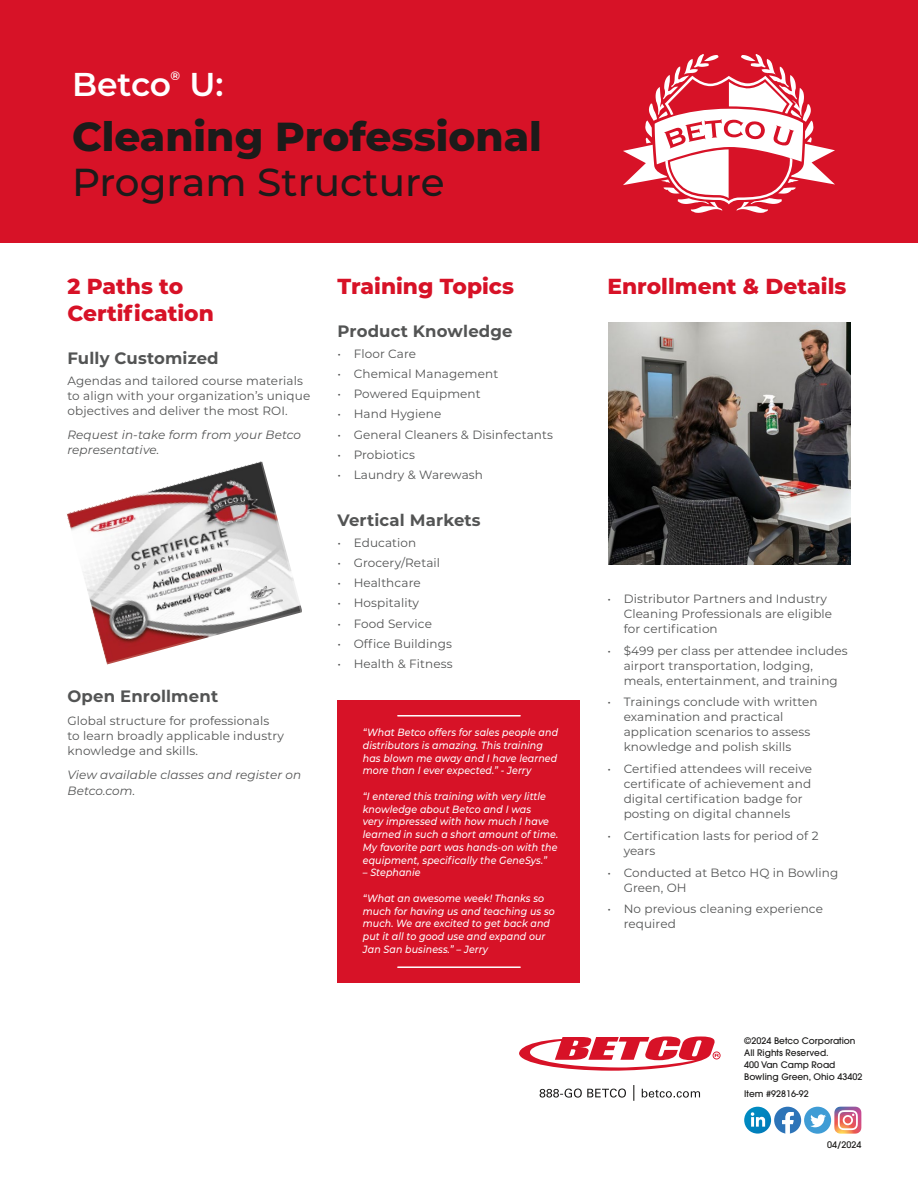
<style>
.page{position:relative;width:918px;height:1188px;background:#fff}
.page>*{position:absolute;margin:0;border:0;box-sizing:border-box;transform-origin:0 0}
.t1{font:800 40.5px "Montserrat";color:#1c1b1a}
.t2{font:500 39px "Montserrat";color:#1c1b1a}
.t3{font:600 33px "Montserrat";letter-spacing:-.005em;color:#fff}
.t4{font:800 21.75px/26.2px "Montserrat";color:#d71227}
.t5{font:700 16.5px "Montserrat";letter-spacing:.01em;color:#535454}
.t6{font:600 12.3px "Montserrat";color:#fff}
.t7{font:12px/15px "Montserrat";letter-spacing:.01em;color:#535454}
.t8{font:italic 12px/15px "Montserrat";letter-spacing:.01em;color:#535454}
.t9{font:italic 500 10.5px/12.8px "Montserrat";letter-spacing:.01em;color:#fff;scale:.9 1}
.t10{font:500 9px/12px "ITC Avant Garde Pro";color:#1c1b1a}
</style>
<div class="page">
<div style="left:0;top:0;width:918px;height:243px;background:#d71227"></div>
<svg style="left:540px;top:1085px;width:160px;height:16px"></svg>
<svg style="left:519px;top:1036px;width:202px;height:35px"></svg>
<div style="left:804px;top:1107px;width:27px;height:27px;background:#3f9cd5;border-radius:50%"></div>
<svg style="left:810px;top:1114px;width:16px;height:13px"></svg>
<svg style="left:774px;top:1107px;width:27px;height:27px"></svg>
<img style="left:744px;top:1107px;width:27px;height:27px">
<img style="left:834px;top:1107px;width:27px;height:27px">
<svg style="left:838px;top:1110px;width:20px;height:20px"></svg>
<svg style="left:623px;top:54px;width:212px;height:159px"></svg>
<div style="left:338px;top:700px;width:242px;height:283px;background:#d71227"></div>
<hr style="left:398px;top:715px;width:122px;height:2px;background:#fff">
<hr style="left:398px;top:966px;width:122px;height:2px;background:#fff">
<img style="left:67px;top:461px;width:235px;height:203px">
<img style="left:608px;top:322px;width:242px;height:242px">
<h3 class="t3" style="left:72px;top:61px;width:101px">Betco</h3>
<p class="t6" style="left:171px;top:67px;width:11px">®</p>
<h3 class="t3" style="left:189px;top:61px;width:36px">U:</h3>
<h1 class="t1" style="left:72px;top:106px;width:471px">Cleaning Professional</h1>
<h2 class="t2" style="left:72px;top:154px;width:374px">Program Structure</h2>
<h3 class="t4" style="left:68px;top:272px;width:148px">2 Paths to<br>Certification</h3>
<h3 class="t5" style="left:68px;top:346px;width:153px">Fully Customized</h3>
<p class="t7" style="left:68px;top:373px;width:244px">Agendas and tailored course materials to align with your organization’s unique objectives and deliver the most ROI.</p>
<p class="t8" style="left:68px;top:427px;width:235px">Request in-take form from your Betco representative.</p>
<h3 class="t5" style="left:68px;top:684px;width:152px">Open Enrollment</h3>
<p class="t7" style="left:68px;top:713px;width:218px">Global structure for professionals to learn broadly applicable industry knowledge and skills.</p>
<p class="t8" style="left:68px;top:766px;width:235px;line-height:16.5px">View available classes and register on<br>Betco.com.</p>
<h3 class="t4" style="left:338px;top:272px;width:178px">Training Topics</h3>
<h3 class="t5" style="left:338px;top:320px;width:177px">Product Knowledge</h3>
<p class="t7" style="left:338px;top:345px;width:80px">• Floor Care</p>
<p class="t7" style="left:338px;top:366px;width:162px">• Chemical Management</p>
<p class="t7" style="left:338px;top:386px;width:145px">• Powered Equipment</p>
<p class="t7" style="left:338px;top:406px;width:105px">• Hand Hygiene</p>
<p class="t7" style="left:338px;top:426px;width:217px">• General Cleaners &amp; Disinfectants</p>
<p class="t7" style="left:338px;top:447px;width:79px">• Probiotics</p>
<p class="t7" style="left:338px;top:467px;width:147px">• Laundry &amp; Warewash</p>
<h3 class="t5" style="left:338px;top:509px;width:145px">Vertical Markets</h3>
<p class="t7" style="left:338px;top:534px;width:80px">• Education</p>
<p class="t7" style="left:338px;top:555px;width:104px">• Grocery/Retail</p>
<p class="t7" style="left:338px;top:575px;width:85px">• Healthcare</p>
<p class="t7" style="left:338px;top:595px;width:83px">• Hospitality</p>
<p class="t7" style="left:338px;top:615px;width:96px">• Food Service</p>
<p class="t7" style="left:338px;top:636px;width:116px">• Office Buildings</p>
<p class="t7" style="left:338px;top:656px;width:117px">• Health &amp; Fitness</p>
<p class="t9" style="left:363px;top:726px;width:218px">“What Betco offers for sales people and distributors is amazing. This training has blown me away and I have learned more than I ever expected.” - Jerry</p>
<p class="t9" style="left:363px;top:789px;width:219px">“I entered this training with very little knowledge about Betco and I was<br>very impressed with how much I have learned in such a short amount of time.<br>My favorite part was hands-on with the equipment, specifically the GeneSys.”</p>
<p class="t9" style="left:363px;top:866px;width:66px">– Stephanie</p>
<p class="t9" style="left:363px;top:891px;width:215px">“What an awesome week! Thanks so much for having us and teaching us so much. We are excited to get back and put it all to good use and expand our<br>Jan San business.” – Jerry</p>
<h3 class="t4" style="left:608px;top:272px;width:240px">Enrollment &amp; Details</h3>
<p class="t7" style="left:624px;top:591px;width:210px;text-indent:-16px">• Distributor Partners and Industry<br>Cleaning Professionals are eligible for certification</p>
<p class="t7" style="left:624px;top:642px;width:226px;text-indent:-16px">• $499 per class per attendee includes airport transportation, lodging, meals, entertainment, and training</p>
<p class="t7" style="left:624px;top:694px;width:196px;text-indent:-16px">• Trainings conclude with written examination and practical application scenarios to assess knowledge and polish skills</p>
<p class="t7" style="left:624px;top:761px;width:190px;text-indent:-16px">• Certified attendees will receive certificate of achievement and digital certification badge for posting on digital channels</p>
<p class="t7" style="left:624px;top:828px;width:196px;text-indent:-16px">• Certification lasts for period of 2 years</p>
<p class="t7" style="left:624px;top:864px;width:216px;text-indent:-16px">• Conducted at Betco HQ in Bowling<br>Green, OH</p>
<p class="t7" style="left:624px;top:901px;width:201px;text-indent:-16px">• No previous cleaning experience required</p>
<p class="t10" style="left:744px;top:1034px;width:120px">©2024 Betco Corporation<br>All Rights Reserved.<br>400 Van Camp Road<br>Bowling Green, Ohio 43402</p>
<p class="t10" style="left:744px;top:1088px;width:66px">Item #92816-92</p>
<p class="t10" style="left:827px;top:1139px;width:36px">04/2024</p>
</div>
